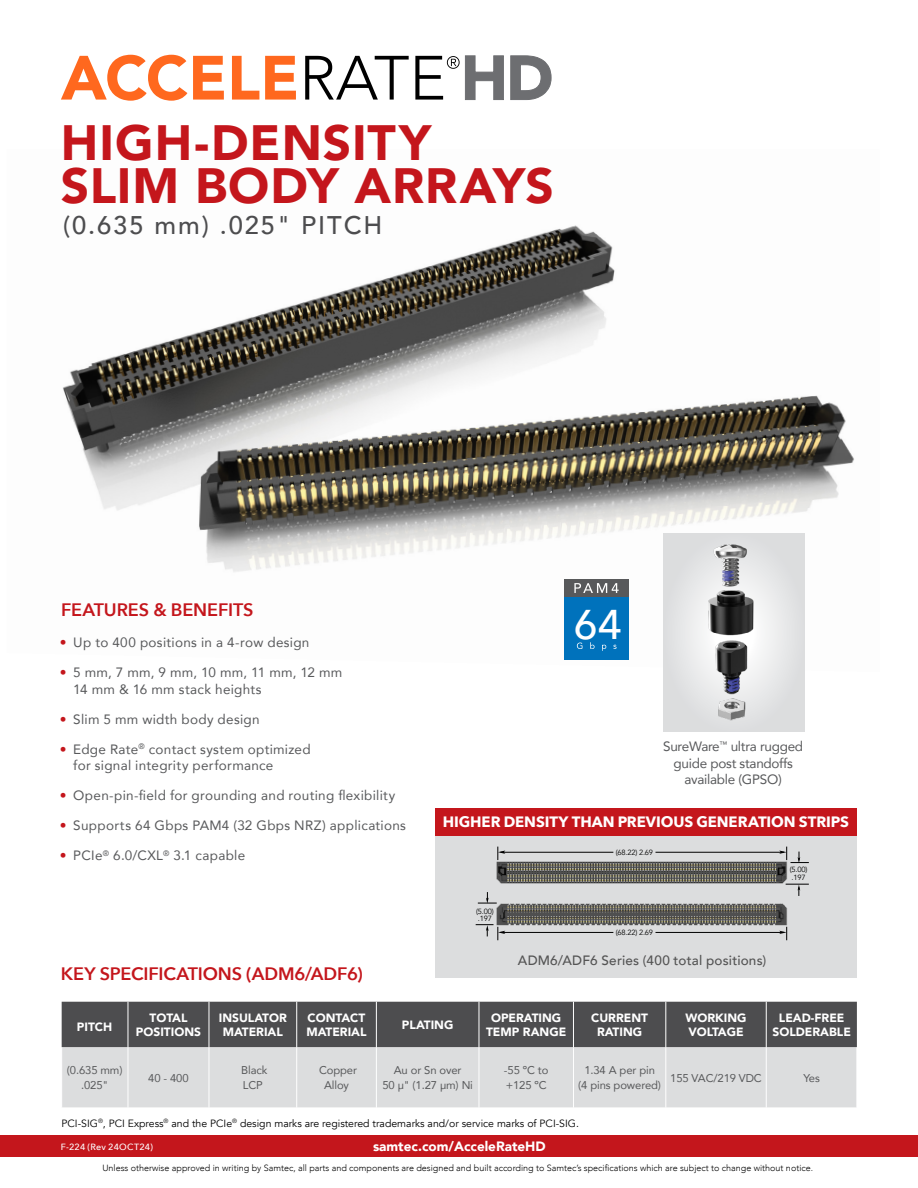
<style>
.page{position:relative;width:918px;height:1188px;background:#fff}
.page>*{position:absolute;margin:0;border:0;box-sizing:border-box;transform-origin:0 0}
.t1{font:900 49.5px/43.5px "Avenir";letter-spacing:.02em;color:#c4161c}
.t2{font:500 41.1px "Avenir Next";color:#fff}
.t3{font:500 25.5px "Avenir";letter-spacing:.075em;color:#4d4d4f}
.t4{font:600 18px "Avenir Next";letter-spacing:-.005em;color:#c4161c}
.t5{font:700 15px "Avenir Next";letter-spacing:-.005em;color:#fff}
.t6{font:13.5px/16.5px "Avenir";letter-spacing:.02em;color:#58595b}
.t7{font:13.5px/16.5px "Avenir";letter-spacing:-.02em;color:#58595b;text-align:center}
.t8{font:500 13.5px "Avenir";letter-spacing:.015em;color:#545454}
.t9{font:900 13.5px "Avenir";color:#fff}
.t10{font:900 12px/14.4px "Avenir";color:#fff;text-align:center}
.t11{font:11.25px/15px "Avenir";letter-spacing:-.01em;color:#58595b;text-align:center}
.t12{font:10.5px "Avenir";color:#000}
.t13{font:300 9px "Avenir";color:#000}
.t14{font:500 9px "Avenir Next";letter-spacing:.02em;color:#fff}
.t15{font:7.5px/7.5px "Avenir";letter-spacing:-.025em;color:#000}
.s1{font-family:"Avenir Next";color:#c4161c}
</style>
<div class="page">
<img style="left:63px;top:225px;width:791px;height:447px">
<div style="left:62px;top:1002px;width:795px;height:45px;background:#4d4d4f"></div>
<div style="left:62px;top:1047px;width:795px;height:61px;background:#dcddde"></div>
<hr style="left:128px;top:1002px;width:1px;height:45px;background:#fff">
<hr style="left:209px;top:1002px;width:1px;height:45px;background:#fff">
<hr style="left:296px;top:1002px;width:1px;height:45px;background:#fff">
<hr style="left:376px;top:1002px;width:1px;height:45px;background:#fff">
<hr style="left:479px;top:1002px;width:1px;height:45px;background:#fff">
<hr style="left:573px;top:1002px;width:1px;height:45px;background:#fff">
<hr style="left:665px;top:1002px;width:1px;height:45px;background:#fff">
<hr style="left:766px;top:1002px;width:1px;height:45px;background:#fff">
<hr style="left:128px;top:1047px;width:1px;height:61px;background:#fff">
<hr style="left:209px;top:1047px;width:1px;height:61px;background:#fff">
<hr style="left:296px;top:1047px;width:1px;height:61px;background:#fff">
<hr style="left:376px;top:1047px;width:1px;height:61px;background:#fff">
<hr style="left:479px;top:1047px;width:1px;height:61px;background:#fff">
<hr style="left:573px;top:1047px;width:1px;height:61px;background:#fff">
<hr style="left:665px;top:1047px;width:1px;height:61px;background:#fff">
<hr style="left:766px;top:1047px;width:1px;height:61px;background:#fff">
<svg style="left:61px;top:55px;width:126px;height:46px"></svg>
<svg style="left:193px;top:56px;width:31px;height:44px"></svg>
<svg style="left:232px;top:56px;width:27px;height:44px"></svg>
<svg style="left:265px;top:56px;width:31px;height:44px"></svg>
<svg style="left:305px;top:56px;width:104px;height:44px"></svg>
<svg style="left:415px;top:55px;width:89px;height:45px"></svg>
<svg style="left:510px;top:55px;width:41px;height:45px"></svg>
<div style="left:0;top:1135px;width:918px;height:22px;background:#c4161c"></div>
<div style="left:565px;top:597px;width:64px;height:63px;background:#0072bc"></div>
<div style="left:565px;top:579px;width:64px;height:18px;background:#58595b"></div>
<svg style="left:577px;top:643px;width:5px;height:6px"></svg>
<svg style="left:590px;top:642px;width:5px;height:7px"></svg>
<svg style="left:602px;top:645px;width:4px;height:6px"></svg>
<svg style="left:613px;top:645px;width:4px;height:4px"></svg>
<svg style="left:574px;top:583px;width:45px;height:10px"></svg>
<div style="left:435px;top:808px;width:422px;height:28px;background:#c4161c"></div>
<div style="left:435px;top:836px;width:422px;height:141px;background:#dcddde"></div>
<img style="left:496px;top:860px;width:302px;height:81px">
<svg style="left:786px;top:884px;width:23px;height:12px"></svg>
<svg style="left:478px;top:892px;width:19px;height:12px"></svg>
<hr style="left:501px;top:932px;width:112px;height:1px;background:#000">
<svg style="left:476px;top:924px;width:29px;height:16px"></svg>
<hr style="left:501px;top:852px;width:112px;height:1px;background:#000">
<svg style="left:498px;top:847px;width:7px;height:13px"></svg>
<hr style="left:656px;top:932px;width:128px;height:1px;background:#000">
<svg style="left:779px;top:927px;width:8px;height:13px"></svg>
<hr style="left:656px;top:852px;width:128px;height:1px;background:#000">
<svg style="left:779px;top:847px;width:30px;height:16px"></svg>
<div style="left:664px;top:533px;width:140px;height:199px;background:#dddedf"></div>
<img style="left:692px;top:544px;width:93px;height:177px">
<h1 class="t1" style="left:61px;top:120px;width:494px">HIGH-DENSITY<br>SLIM BODY ARRAYS</h1>
<h3 class="t3" style="left:63px;top:203px;width:321px">(0.635 mm) .025" PITCH</h3>
<h3 class="t4" style="left:61px;top:594px;width:194px">FEATURES &amp; BENEFITS</h3>
<p class="t6" style="left:60px;top:634px;width:251px"><span class="s1">•</span> Up to 400 positions in a 4-row design</p>
<p class="t6" style="left:73px;top:664px;width:271px;text-indent:-14px"><span class="s1">•</span> 5 mm, 7 mm, 9 mm, 10 mm, 11 mm, 12 mm<br>14 mm &amp; 16 mm stack heights</p>
<p class="t6" style="left:60px;top:710px;width:201px"><span class="s1">•</span> Slim 5 mm width body design</p>
<p class="t6" style="left:73px;top:740px;width:239px;text-indent:-14px"><span class="s1">•</span> Edge Rate<sup>®</sup> contact system optimized for signal integrity performance</p>
<p class="t6" style="left:60px;top:787px;width:337px"><span class="s1">•</span> Open-pin-field for grounding and routing flexibility</p>
<p class="t6" style="left:60px;top:817px;width:348px"><span class="s1">•</span> Supports 64 Gbps PAM4 (32 Gbps NRZ) applications</p>
<p class="t6" style="left:60px;top:847px;width:187px"><span class="s1">•</span> PCIe<sup>®</sup> 6.0/CXL<sup>®</sup> 3.1 capable</p>
<h3 class="t4" style="left:61px;top:958px;width:303px">KEY SPECIFICATIONS (ADM6/ADF6)</h3>
<h2 class="t2" style="left:573px;top:590px;width:50px">64</h2>
<p class="t7" style="left:663px;top:738px;width:142px">SureWare<sup>™</sup> ultra rugged guide post standoffs available (GPSO)</p>
<p class="t5" style="left:443px;top:809px;width:408px">HIGHER DENSITY THAN PREVIOUS GENERATION STRIPS</p>
<p class="t15" style="left:476px;top:907px;width:19px">(5.00) .197</p>
<p class="t15" style="left:616px;top:849px;width:39px">(68.22) 2.69</p>
<p class="t15" style="left:616px;top:929px;width:39px">(68.22) 2.69</p>
<p class="t8" style="left:518px;top:949px;width:250px">ADM6/ADF6 Series (400 total positions)</p>
<p class="t15" style="left:790px;top:866px;width:19px">(5.00) .197</p>
<p class="t10" style="left:77px;top:1019px;width:37px">PITCH</p>
<p class="t10" style="left:136px;top:1010px;width:67px">TOTAL<br>POSITIONS</p>
<p class="t10" style="left:219px;top:1010px;width:69px">INSULATOR<br>MATERIAL</p>
<p class="t10" style="left:306px;top:1010px;width:62px;text-align:left">CONTACT<br>MATERIAL</p>
<p class="t10" style="left:402px;top:1017px;width:53px">PLATING</p>
<p class="t10" style="left:486px;top:1010px;width:82px">OPERATING<br>TEMP RANGE</p>
<p class="t10" style="left:591px;top:1010px;width:58px">CURRENT<br>RATING</p>
<p class="t10" style="left:685px;top:1010px;width:63px;text-align:left">WORKING<br>VOLTAGE</p>
<p class="t10" style="left:773px;top:1010px;width:80px">LEAD-FREE<br>SOLDERABLE</p>
<p class="t11" style="left:67px;top:1062px;width:57px">(0.635 mm) .025"</p>
<p class="t11" style="left:148px;top:1070px;width:42px">40 - 400</p>
<p class="t11" style="left:241px;top:1062px;width:28px;text-align:left">Black<br>LCP</p>
<p class="t11" style="left:319px;top:1062px;width:40px">Copper<br>Alloy</p>
<p class="t11" style="left:382px;top:1062px;width:92px">Au or Sn over<br>50 µ" (1.27 µm) Ni</p>
<p class="t11" style="left:504px;top:1062px;width:46px;text-align:left">-55 ºC to +125 ºC</p>
<p class="t11" style="left:578px;top:1062px;width:84px">1.34 A per pin (4 pins powered)</p>
<p class="t11" style="left:670px;top:1070px;width:93px">155 VAC/219 VDC</p>
<p class="t11" style="left:804px;top:1070px;width:18px">Yes</p>
<p class="t12" style="left:62px;top:1117px;width:519px">PCI-SIG<sup>®</sup>, PCI Express<sup>®</sup> and the PCIe<sup>®</sup> design marks are registered trademarks and/or service marks of PCI-SIG.</p>
<p class="t14" style="left:61px;top:1139px;width:93px">F-224 (Rev 24OCT24)</p>
<p class="t9" style="left:373px;top:1135px;width:174px">samtec.com/AcceleRateHD</p>
<p class="t13" style="left:102px;top:1162px;width:712px">Unless otherwise approved in writing by Samtec, all parts and components are designed and built according to Samtec’s specifications which are subject to change without notice.</p>
</div>
